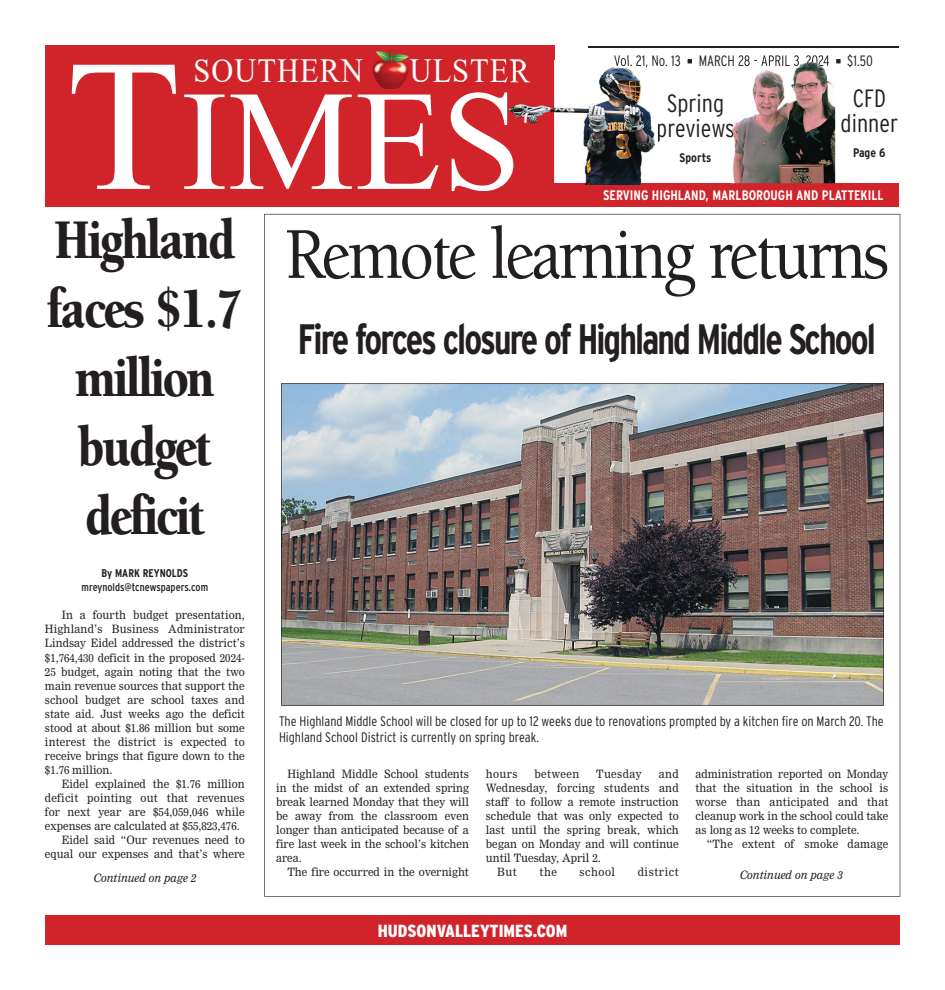
<style>
.page{position:relative;width:945px;height:990px;background:#fff}
.page>*{position:absolute;margin:0;border:0;box-sizing:border-box;transform-origin:0 0}
.t1{font:142.5px "Times New Roman";color:#fff}
.t2{font:500 75px "Berkeley Std";letter-spacing:-.05em;color:#231f20;scale:.9 1}
.t3{font:900 57.5px/69px "Berkeley Std";letter-spacing:-.05em;color:#231f20;text-align:center;scale:.85 1}
.t4{font:700 condensed 42.5px "Interstate";letter-spacing:-.05em;color:#231f20;scale:.9 1}
.t5{font:33.75px "Times New Roman";letter-spacing:.035em;color:#fff;scale:.9 1}
.t6{font:300 condensed 25px/25px "Interstate";color:#231f20;text-align:center}
.t7{font:900 condensed 17.5px "Interstate";color:#fff}
.t8{font:300 condensed 15px "Interstate";color:#231f20}
.t9{font:300 condensed 13.75px/16.5px "Interstate";color:#231f20}
.t10{font:700 condensed 13.75px "Interstate";color:#fff}
.t11{font:700 condensed 12.5px "Interstate";color:#231f20}
.t12{font:11.25px/14px "Nimrod MT Pro";color:#231f20;text-align:justify;scale:.95 1}
.t13{font:italic 11.25px "Nimrod MT Pro";color:#231f20;scale:.95 1}
.t14{font:condensed 11.25px "Interstate";color:#231f20}
.t15{font:11.25px "Nimrod MT Pro";letter-spacing:.035em;color:#231f20;scale:.95 1}
.t16{font:700 condensed 11.25px "Interstate";color:#231f20}
.t17{font:11.25px "Nimrod MT Pro";letter-spacing:.05em;color:#231f20;scale:.95 1}
.s1{font-size:187.5px}
</style>
<div class="page">
<div style="left:199px;top:183px;width:700px;height:24px;background:#d1232a"></div>
<div style="left:45px;top:915px;width:855px;height:30px;background:#d1232a"></div>
<svg style="left:688px;top:59px;width:4px;height:4px"></svg>
<svg style="left:836px;top:59px;width:5px;height:4px"></svg>
<hr style="left:588px;top:46px;width:311px;height:1px;background:#231f20">
<div style="left:45px;top:45px;width:509px;height:162px;background:#d1232a"></div>
<img style="left:372px;top:51px;width:37px;height:38px">
<svg style="left:264px;top:214px;width:636px;height:683px"></svg>
<img style="left:281px;top:383px;width:603px;height:323px">
<img style="left:514px;top:60px;width:144px;height:124px">
<img style="left:614px;top:60px;width:46px;height:7px">
<img style="left:504px;top:92px;width:10px;height:92px">
<img style="left:504px;top:60px;width:26px;height:23px">
<img style="left:658px;top:124px;width:2px;height:18px">
<img style="left:733px;top:67px;width:102px;height:116px">
<img style="left:731px;top:55px;width:98px;height:12px">
<img style="left:731px;top:119px;width:3px;height:23px">
<h3 class="t5" style="left:194px;top:47px;width:190px">SOUTHERN</h3>
<h3 class="t5" style="left:410px;top:47px;width:135px">ULSTER</h3>
<h1 class="t1" style="left:66px;top:41px;width:456px"><span class="s1">T</span>IMES</h1>
<h3 class="t8" style="left:614px;top:52px;width:260px">Vol. 21, No. 13 MARCH 28 - APRIL 3, 2024 $1.50</h3>
<h3 class="t6" style="left:656px;top:91px;width:80px">Spring previews</h3>
<p class="t11" style="left:680px;top:150px;width:33px">Sports</p>
<h3 class="t6" style="left:841px;top:86px;width:59px">CFD dinner</h3>
<p class="t11" style="left:853px;top:145px;width:34px">Page 6</p>
<p class="t10" style="left:603px;top:187px;width:282px">SERVING HIGHLAND, MARLBOROUGH AND PLATTEKILL</p>
<h3 class="t3" style="left:47px;top:206px;width:232px">Highland faces $1.7 million budget deficit</h3>
<p class="t16" style="left:102px;top:566px;width:88px">By MARK REYNOLDS</p>
<p class="t14" style="left:82px;top:580px;width:128px">mreynolds@tcnewspapers.com</p>
<p class="t12" style="left:45px;top:608px;width:212px;text-indent:17px">In a fourth budget presentation, Highland’s Business Administrator Lindsay Eidel addressed the district’s $1,764,430 deficit in the proposed 2024- 25 budget, again noting that the two main revenue sources that support the school budget are school taxes and state aid. Just weeks ago the deficit stood at about $1.86 million but some interest the district is expected to receive brings that figure down to the $1.76 million.</p>
<p class="t12" style="left:62px;top:777px;width:194px">Eidel explained the $1.76 million</p>
<p class="t12" style="left:45px;top:791px;width:212px">deficit pointing out that revenues</p>
<p class="t12" style="left:45px;top:805px;width:212px">for next year are $54,059,046 while</p>
<p class="t12" style="left:45px;top:819px;width:206px">expenses are calculated at $55,823,476.</p>
<p class="t12" style="left:62px;top:833px;width:194px">Eidel said “Our revenues need to</p>
<p class="t12" style="left:45px;top:847px;width:212px">equal our expenses and that’s where</p>
<p class="t13" style="left:94px;top:870px;width:110px">Continued on page 2</p>
<h2 class="t2" style="left:284px;top:214px;width:673px">Remote learning returns</h2>
<h3 class="t4" style="left:298px;top:314px;width:644px">Fire forces closure of Highland Middle School</h3>
<p class="t9" style="left:279px;top:712px;width:606px">The Highland Middle School will be closed for up to 12 weeks due to renovations prompted by a kitchen fire on March 20. The<br>Highland School District is currently on spring break.</p>
<p class="t12" style="left:276px;top:766px;width:205px;text-indent:11px">Highland Middle School students in the midst of an extended spring break learned Monday that they will be away from the classroom even longer than anticipated because of a fire last week in the school’s kitchen area.</p>
<p class="t12" style="left:287px;top:864px;width:193px">The fire occurred in the overnight</p>
<p class="t12" style="left:486px;top:766px;width:35px">hours</p>
<p class="t15" style="left:534px;top:766px;width:49px">between</p>
<p class="t15" style="left:596px;top:766px;width:50px">Tuesday</p>
<p class="t12" style="left:659px;top:766px;width:23px">and</p>
<p class="t12" style="left:486px;top:780px;width:205px">Wednesday, forcing students and</p>
<p class="t12" style="left:486px;top:794px;width:204px">staff to follow a remote instruction</p>
<p class="t12" style="left:486px;top:808px;width:205px">schedule that was only expected to</p>
<p class="t12" style="left:486px;top:822px;width:205px">last until the spring break, which</p>
<p class="t12" style="left:486px;top:836px;width:205px">began on Monday and will continue</p>
<p class="t12" style="left:486px;top:850px;width:122px">until Tuesday, April 2.</p>
<p class="t12" style="left:497px;top:864px;width:22px">But</p>
<p class="t12" style="left:539px;top:864px;width:20px">the</p>
<p class="t12" style="left:580px;top:864px;width:39px">school</p>
<p class="t17" style="left:638px;top:864px;width:45px">district</p>
<p class="t12" style="left:696px;top:766px;width:205px">administration reported on Monday that the situation in the school is worse than anticipated and that cleanup work in the school could take as long as 12 weeks to complete.</p>
<p class="t12" style="left:707px;top:836px;width:193px">“The extent of smoke damage</p>
<p class="t13" style="left:740px;top:867px;width:110px">Continued on page 3</p>
<h3 class="t7" style="left:378px;top:920px;width:191px">HUDSONVALLEYTIMES.COM</h3>
</div>
